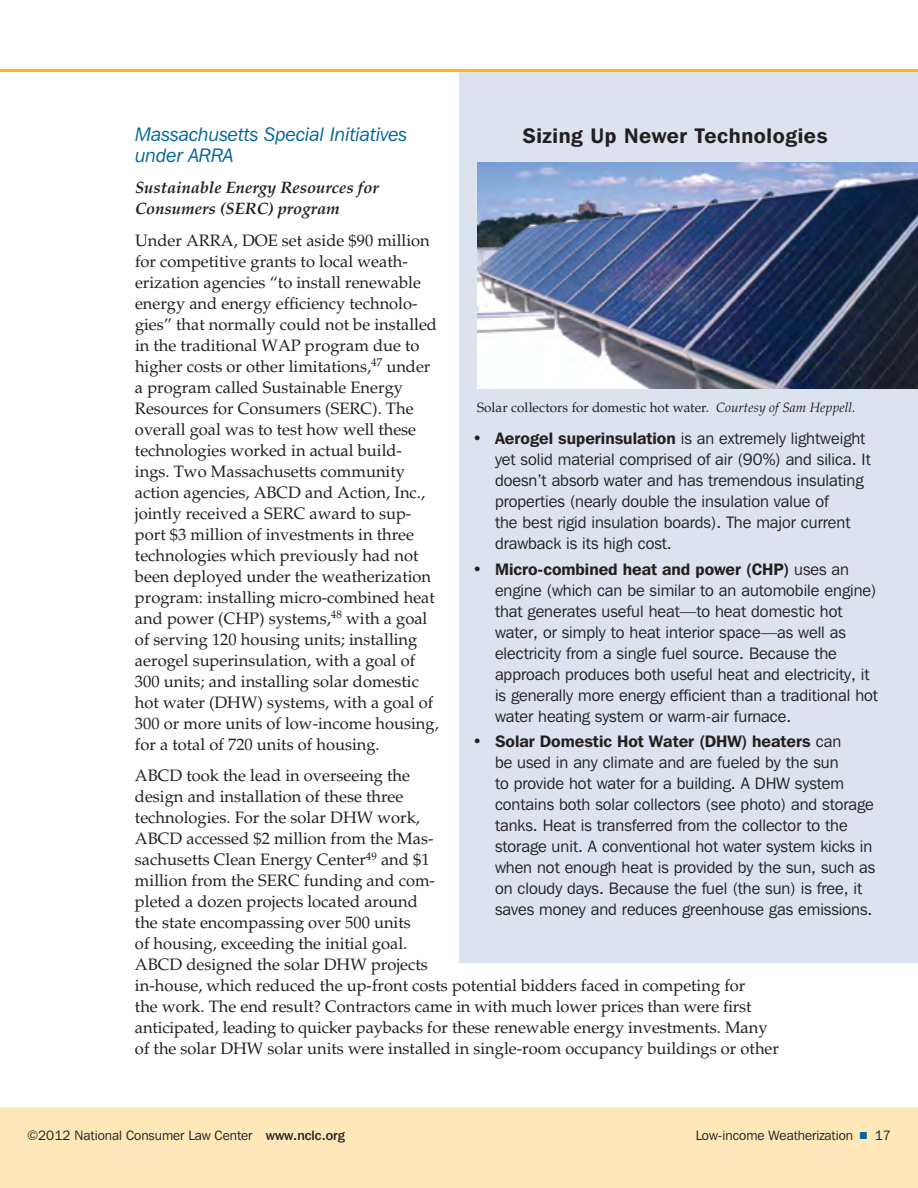
<style>
.page{position:relative;width:918px;height:1188px;background:#fff}
.page>*{position:absolute;margin:0;border:0;box-sizing:border-box;transform-origin:0 0}
.t1{font:600 21px "Franklin Gothic IT Cby BT";letter-spacing:.025em;color:#231f20}
.t2{font:italic 19.5px/21px "Franklin Gothic IT Cby BT";color:#00649d}
.t3{font:16.5px/21px "Palatino LT Std";color:#231f20}
.t4{font:16.5px/21px "Franklin Gothic IT Cby BT";color:#231f20}
.t5{font:italic 700 16.5px/21px "Palatino LT Std";color:#231f20}
.t6{font:13.5px "Franklin Gothic IT Cby BT";color:#231f20}
.t7{font:13.5px "Palatino LT Std";color:#231f20}
.s1{font-style:italic}
.s2{font-weight:600}
.s3{font-weight:500}
.s4{font-family:"Commercial Pi BT";color:#00649d}
</style>
<div class="page">
<div style="left:0;top:1107px;width:918px;height:81px;background:#ffe7b9"></div>
<hr style="left:0;top:69px;width:918px;height:3px;background:#fdb913">
<div style="left:459px;top:72px;width:459px;height:891px;background:#dce3ee"></div>
<img style="left:477px;top:162px;width:441px;height:227px">
<p class="t2" style="left:135px;top:123px;width:274px">Massachusetts Special Initiatives under ARRA</p>
<p class="t5" style="left:135px;top:177px;width:245px">Sustainable Energy Resources for<br>Consumers (SERC) program</p>
<p class="t3" style="left:135px;top:230px;width:305px">Under ARRA, DOE set aside $90 million for competitive grants to local weath&shy;erization agencies “to install renewable energy and energy efficiency technolo&shy;gies” that normally could not be installed in the traditional WAP program due to higher costs or other limitations,<sup>47</sup> under a program called Sustainable Energy Resources for Consumers (SERC). The overall goal was to test how well these technologies worked in actual build&shy;ings. Two Massachusetts community action agencies, ABCD and Action, Inc., jointly received a SERC award to sup&shy;port $3 million of investments in three technologies which previously had not been deployed under the weatherization program: installing micro-combined heat and power (CHP) systems,<sup>48</sup> with a goal of serving 120 housing units; installing aerogel superinsulation, with a goal of 300 units; and installing solar domestic hot water (DHW) systems, with a goal of 300 or more units of low-income housing, for a total of 720 units of housing.</p>
<p class="t3" style="left:135px;top:766px;width:646px">ABCD took the lead in overseeing the<br>design and installation of these three<br>technologies. For the solar DHW work,<br>ABCD accessed $2 million from the Mas-<br>sachusetts Clean Energy Center<sup>49</sup> and $1<br>million from the SERC funding and com-<br>pleted a dozen projects located around<br>the state encompassing over 500 units<br>of housing, exceeding the initial goal.<br>ABCD designed the solar DHW projects<br>in-house, which reduced the up-front costs potential bidders faced in competing for<br>the work. The end result? Contractors came in with much lower prices than were first anticipated, leading to quicker paybacks for these renewable energy investments. Many of the solar DHW solar units were installed in single-room occupancy buildings or other</p>
<p class="t1" style="left:522px;top:122px;width:307px">Sizing Up Newer Technologies</p>
<p class="t7" style="left:477px;top:400px;width:380px">Solar collectors for domestic hot water. <span class="s1">Courtesy of Sam Heppell.</span></p>
<p class="t4" style="left:495px;top:428px;width:377px;text-indent:-23px"><span class="s2">• Aerogel superinsulation</span> is an extremely lightweight yet solid material comprised of air (90%) and silica. It doesn’t absorb water and has tremendous insulating properties (nearly double the insulation value of<br>the best rigid insulation boards). The major current drawback is its high cost.</p>
<p class="t4" style="left:495px;top:558px;width:385px;text-indent:-23px"><span class="s2">• Micro-combined heat and power (CH P)</span> uses an engine (which can be similar to an automobile engine) that generates useful heat—to heat domestic hot water, or simply to heat interior space—as well as electricity from a single fuel source. Because the approach produces both useful heat and electricity, it is generally more energy efficient than a traditional hot water heating system or warm-air furnace.</p>
<p class="t4" style="left:495px;top:731px;width:348px;text-indent:-23px"><span class="s2">• Solar Domestic Hot Water (DHW) heaters</span> can be used in any climate and are fueled by the sun to provide hot water for a building. A DHW</p>
<p class="t4" style="left:495px;top:773px;width:382px;text-indent:300px">system contains both solar collectors (see photo) and storage tanks. H eat is transferred from the collector to the storage unit. A conventional hot water system kicks in when not enough heat is provided by the sun, such as on cloudy days. Because the fuel (the sun) is free, it saves money and reduces greenhouse gas emissions.</p>
<p class="t6" style="left:27px;top:1127px;width:320px">©2012 National Consumer Law Center <span class="s3">www.nclc.org</span></p>
<p class="t6" style="left:696px;top:1127px;width:197px">Low-income Weatherization <span class="s4">5</span> 17</p>
</div>
